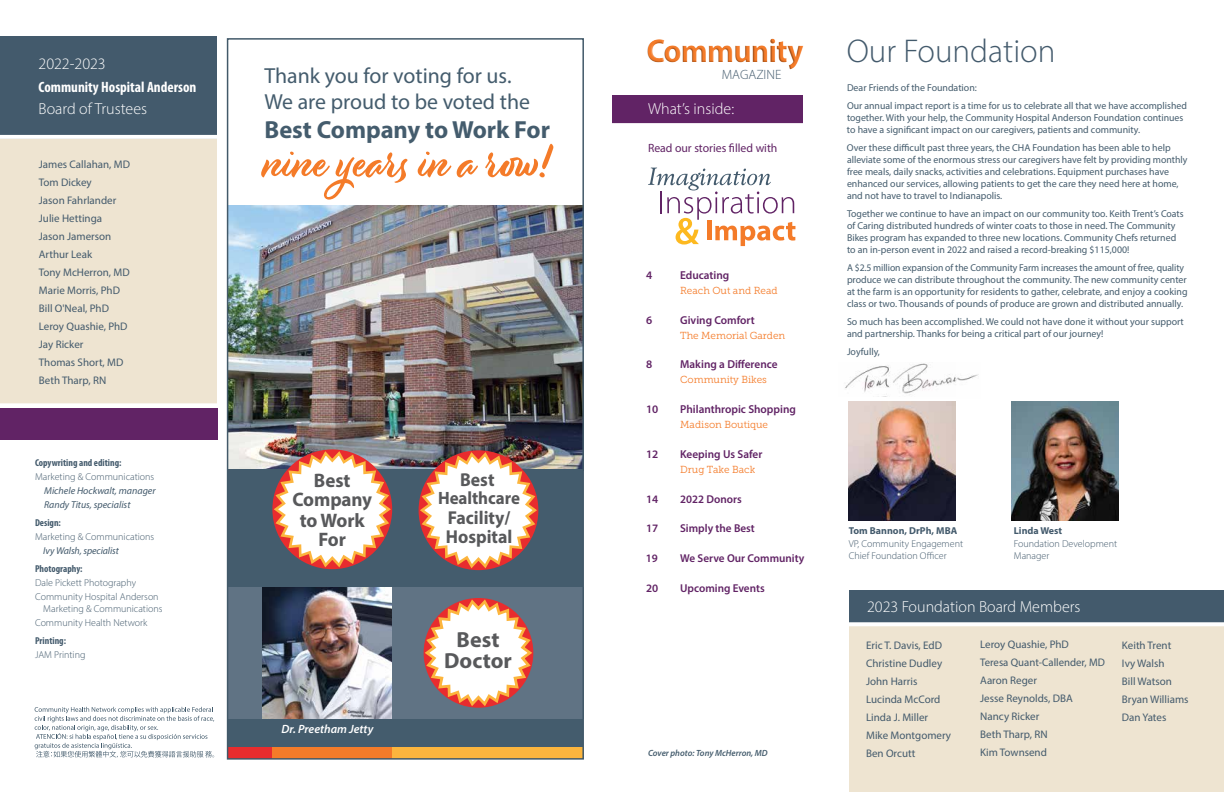
<style>
.page{position:relative;width:1224px;height:792px;background:#fff}
.page>*{position:absolute;margin:0;border:0;box-sizing:border-box;transform-origin:0 0}
.t1{font:700 33.3px "Myriad Pro";letter-spacing:-.03em;color:#f47b29;scale:.95 1}
.t2{font:300 33px "Myriad Pro";color:#435a6c}
.t3{font:700 24.8px "Myriad Pro";color:#445c6d}
.t4{font:700 21.9px/20.9px "Myriad Pro";color:#58595b;text-align:center}
.t5{font:21.8px/25.8px "Myriad Pro";color:#445c6d}
.t6{font:700 19.6px/18.7px "Myriad Pro";letter-spacing:-.005em;color:#58595b;text-align:center}
.t7{font:700 18.7px/19.6px "Myriad Pro";color:#58595b;scale:.95 1}
.t8{font:700 17.9px "Myriad Pro";letter-spacing:-.005em;color:#58595b;scale:.95 1}
.t9{font:300 16px "Myriad Pro";color:#fff}
.t10{font:700 condensed 15px "Myriad Pro";color:#fff}
.t11{font:300 13.5px "Myriad Pro";color:#435a6c}
.t12{font:12px "Myriad Pro";color:#612365}
.t13{font:italic 600 12px "Myriad Pro";color:#fff}
.t14{font:600 11.5px "Myriad Pro";color:#612365}
.t15{font:600 11.4px "Myriad Pro";color:#612365}
.t16{font:11px/18px "Myriad Pro";color:#435a6c}
.t17{font:10.2px "Museo Slab 300";color:#f47b29}
.t18{font:10px/12px "Myriad Pro";color:#445c6d}
.t19{font:300 10px/12.5px "Myriad Pro";color:#435a6c}
.t20{font:italic 10px/14px "Myriad Pro";color:#435a6c}
.t21{font:700 condensed 10px "Myriad Pro";color:#435a6c}
.t22{font:700 10px "Myriad Pro";color:#435a6c}
.t23{font:italic 600 9px "Myriad Pro";color:#445c6d}
</style>
<div class="page">
<div style="left:0;top:128px;width:217px;height:275px;background:#eee4d1"></div>
<div style="left:0;top:408px;width:217px;height:31px;background:#612365"></div>
<div style="left:0;top:36px;width:217px;height:102px;background:#435a6c"></div>
<div style="left:849px;top:625px;width:375px;height:167px;background:#eee4d1"></div>
<div style="left:849px;top:590px;width:375px;height:33px;background:#435a6c"></div>
<div style="left:612px;top:95px;width:190px;height:30px;background:#612365"></div>
<svg style="left:648px;top:168px;width:147px;height:78px"></svg>
<img style="left:849px;top:401px;width:106px;height:120px">
<img style="left:1012px;top:401px;width:106px;height:120px">
<svg style="left:35px;top:707px;width:179px;height:50px"></svg>
<svg style="left:0;top:135px;width:217px;height:4px"></svg>
<svg style="left:849px;top:622px;width:375px;height:4px"></svg>
<svg style="left:612px;top:123px;width:191px;height:2px"></svg>
<svg style="left:0;top:403px;width:217px;height:1px"></svg>
<div style="left:646px;top:37px;width:154px;height:34px;background:#000;opacity:.34"></div>
<img style="left:230px;top:205px;width:351px;height:265px">
<div style="left:228px;top:470px;width:355px;height:283px;background:#445c6d"></div>
<svg style="left:261px;top:152px;width:147px;height:48px"></svg>
<svg style="left:418px;top:152px;width:33px;height:25px"></svg>
<svg style="left:457px;top:160px;width:21px;height:17px"></svg>
<svg style="left:485px;top:144px;width:68px;height:33px"></svg>
<div style="left:228px;top:587px;width:355px;height:131px;background:#607384"></div>
<img style="left:262px;top:587px;width:130px;height:131px">
<svg style="left:272px;top:449px;width:121px;height:121px"></svg>
<svg style="left:418px;top:450px;width:121px;height:121px"></svg>
<svg style="left:423px;top:598px;width:111px;height:110px"></svg>
<div style="left:228px;top:747px;width:44px;height:11px;background:#e82c2e"></div>
<div style="left:272px;top:747px;width:259px;height:11px;background:#f47b29"></div>
<div style="left:392px;top:747px;width:191px;height:11px;background:#fcb53d"></div>
<div style="left:227px;top:38px;width:357px;height:722px;border:2px solid #425969"></div>
<img style="left:845px;top:366px;width:42px;height:31px">
<img style="left:887px;top:363px;width:92px;height:32px">
<h3 class="t9" style="left:39px;top:54px;width:69px">2022-2023</h3>
<h3 class="t10" style="left:39px;top:77px;width:159px">Community Hospital Anderson</h3>
<h3 class="t9" style="left:39px;top:99px;width:110px">Board of Trustees</h3>
<p class="t16" style="left:39px;top:155px;width:93px">James Callahan, MD<br>Tom Dickey<br>Jason Fahrlander<br>Julie Hettinga<br>Jason Jamerson<br>Arthur Leak<br>Tony McHerron, MD<br>Marie Morris, PhD<br>Bill O'Neal, PhD<br>Leroy Quashie, PhD<br>Jay Ricker<br>Thomas Short, MD<br>Beth Tharp, RN</p>
<p class="t21" style="left:35px;top:457px;width:88px">Copywriting and editing:</p>
<p class="t19" style="left:35px;top:471px;width:121px">Marketing &amp; Communications</p>
<p class="t20" style="left:44px;top:484px;width:113px">Michele Hockwalt, manager<br>Randy Titus, specialist</p>
<p class="t21" style="left:35px;top:517px;width:27px">Design:</p>
<p class="t19" style="left:35px;top:531px;width:121px">Marketing &amp; Communications</p>
<p class="t20" style="left:43px;top:544px;width:77px">Ivy Walsh, specialist</p>
<p class="t21" style="left:35px;top:563px;width:49px">Photography:</p>
<p class="t19" style="left:35px;top:576px;width:125px;line-height:14px">Dale Pickett Photography<br>Community Hospital Anderson</p>
<p class="t19" style="left:35px;top:602px;width:129px;line-height:14px;text-indent:8px">Marketing &amp; Communications<br>Community Health Network</p>
<p class="t21" style="left:35px;top:635px;width:33px">Printing:</p>
<p class="t19" style="left:35px;top:649px;width:52px">JAM Printing</p>
<h3 class="t5" style="left:264px;top:62px;width:267px">Thank you for voting for us.<br>We are proud to be voted the</h3>
<h3 class="t3" style="left:264px;top:113px;width:287px">Best Company to Work For</h3>
<h3 class="t6" style="left:292px;top:471px;width:81px">Best<br>Company</h3>
<h3 class="t6" style="left:300px;top:511px;width:67px">to Work<br>For</h3>
<p class="t13" style="left:281px;top:721px;width:94px">Dr. Preetham Jetty</p>
<h3 class="t7" style="left:460px;top:469px;width:38px">Best</h3>
<h3 class="t8" style="left:438px;top:487px;width:88px">Healthcare</h3>
<h3 class="t7" style="left:446px;top:507px;width:71px">Facility/<br>Hospital</h3>
<h3 class="t4" style="left:444px;top:628px;width:69px">Best<br>Doctor</h3>
<h1 class="t1" style="left:646px;top:29px;width:167px">Community</h1>
<h3 class="t11" style="left:722px;top:66px;width:61px">MAGAZINE</h3>
<h2 class="t2" style="left:847px;top:31px;width:210px">Our Foundation</h2>
<p class="t18" style="left:847px;top:79px;width:341px;line-height:18px">Dear Friends of the Foundation:<br>Our annual impact report is a time for us to celebrate all that we have accomplished</p>
<p class="t18" style="left:847px;top:112px;width:338px">together. With your help, the Community Hospital Anderson Foundation continues to have a significant impact on our caregivers, patients and community.</p>
<p class="t18" style="left:847px;top:142px;width:342px">Over these difficult past three years, the CHA Foundation has been able to help alleviate some of the enormous stress our caregivers have felt by providing monthly free meals, daily snacks, activities and celebrations. Equipment purchases have enhanced our services, allowing patients to get the care they need here at home, and not have to travel to Indianapolis.</p>
<p class="t18" style="left:847px;top:208px;width:338px">Together we continue to have an impact on our community too. Keith Trent’s Coats of Caring distributed hundreds of winter coats to those in need. The Community Bikes program has expanded to three new locations. Community Chefs returned to an in-person event in 2022 and raised a record-breaking $115,000!</p>
<p class="t18" style="left:847px;top:262px;width:342px">A $2.5 million expansion of the Community Farm increases the amount of free, quality produce we can distribute throughout the community. The new community center at the farm is an opportunity for residents to gather, celebrate, and enjoy a cooking class or two. Thousands of pounds of produce are grown and distributed annually.</p>
<p class="t18" style="left:847px;top:316px;width:338px">So much has been accomplished. We could not have done it without your support and partnership. Thanks for being a critical part of our journey!</p>
<p class="t18" style="left:847px;top:346px;width:35px">Joyfully,</p>
<h3 class="t9" style="left:648px;top:99px;width:88px">What’s inside:</h3>
<p class="t12" style="left:648px;top:141px;width:131px">Read our stories filled with</p>
<p class="t14" style="left:646px;top:268px;width:8px">4</p>
<p class="t14" style="left:680px;top:268px;width:51px">Educating</p>
<p class="t17" style="left:680px;top:285px;width:99px">Reach Out and Read</p>
<p class="t14" style="left:646px;top:312px;width:8px">6</p>
<p class="t14" style="left:680px;top:312px;width:76px">Giving Comfort</p>
<p class="t17" style="left:680px;top:330px;width:107px">The Memorial Garden</p>
<p class="t14" style="left:646px;top:357px;width:8px">8</p>
<p class="t14" style="left:680px;top:357px;width:99px">Making a Difference</p>
<p class="t17" style="left:680px;top:374px;width:88px">Community Bikes</p>
<p class="t14" style="left:646px;top:402px;width:14px">10</p>
<p class="t14" style="left:680px;top:402px;width:117px">Philanthropic Shopping</p>
<p class="t17" style="left:680px;top:419px;width:89px">Madison Boutique</p>
<p class="t14" style="left:646px;top:447px;width:14px">12</p>
<p class="t14" style="left:680px;top:447px;width:84px">Keeping Us Safer</p>
<p class="t17" style="left:680px;top:464px;width:77px">Drug Take Back</p>
<p class="t15" style="left:646px;top:492px;width:14px">14</p>
<p class="t15" style="left:680px;top:492px;width:63px">2022 Donors</p>
<p class="t15" style="left:646px;top:521px;width:14px">17</p>
<p class="t15" style="left:680px;top:521px;width:76px">Simply the Best</p>
<p class="t15" style="left:646px;top:551px;width:13px">19</p>
<p class="t15" style="left:680px;top:551px;width:126px">We Serve Our Community</p>
<p class="t15" style="left:646px;top:581px;width:14px">20</p>
<p class="t15" style="left:680px;top:581px;width:86px">Upcoming Events</p>
<p class="t22" style="left:849px;top:524px;width:110px">Tom Bannon, DrPh, MBA</p>
<p class="t19" style="left:849px;top:537px;width:116px">VP, Community Engagement<br>Chief Foundation Officer</p>
<p class="t22" style="left:1014px;top:524px;width:50px">Linda West</p>
<p class="t19" style="left:1014px;top:537px;width:105px">Foundation Development<br>Manager</p>
<h3 class="t9" style="left:867px;top:597px;width:215px">2023 Foundation Board Members</h3>
<p class="t16" style="left:866px;top:636px;width:87px">Eric T. Davis, EdD<br>Christine Dudley<br>John Harris<br>Lucinda McCord<br>Linda J. Miller<br>Mike Montgomery<br>Ben Orcutt</p>
<p class="t16" style="left:1122px;top:636px;width:68px">Keith Trent<br>Ivy Walsh<br>Bill Watson<br>Bryan Williams<br>Dan Yates</p>
<p class="t16" style="left:980px;top:636px;width:126px">Leroy Quashie, PhD<br>Teresa Quant-Callender, MD<br>Aaron Reger<br>Jesse Reynolds, DBA<br>Nancy Ricker<br>Beth Tharp, RN</p>
<p class="t23" style="left:648px;top:747px;width:121px">Cover photo: Tony McHerron, MD</p>
<p class="t16" style="left:980px;top:744px;width:68px">Kim Townsend</p>
</div>
